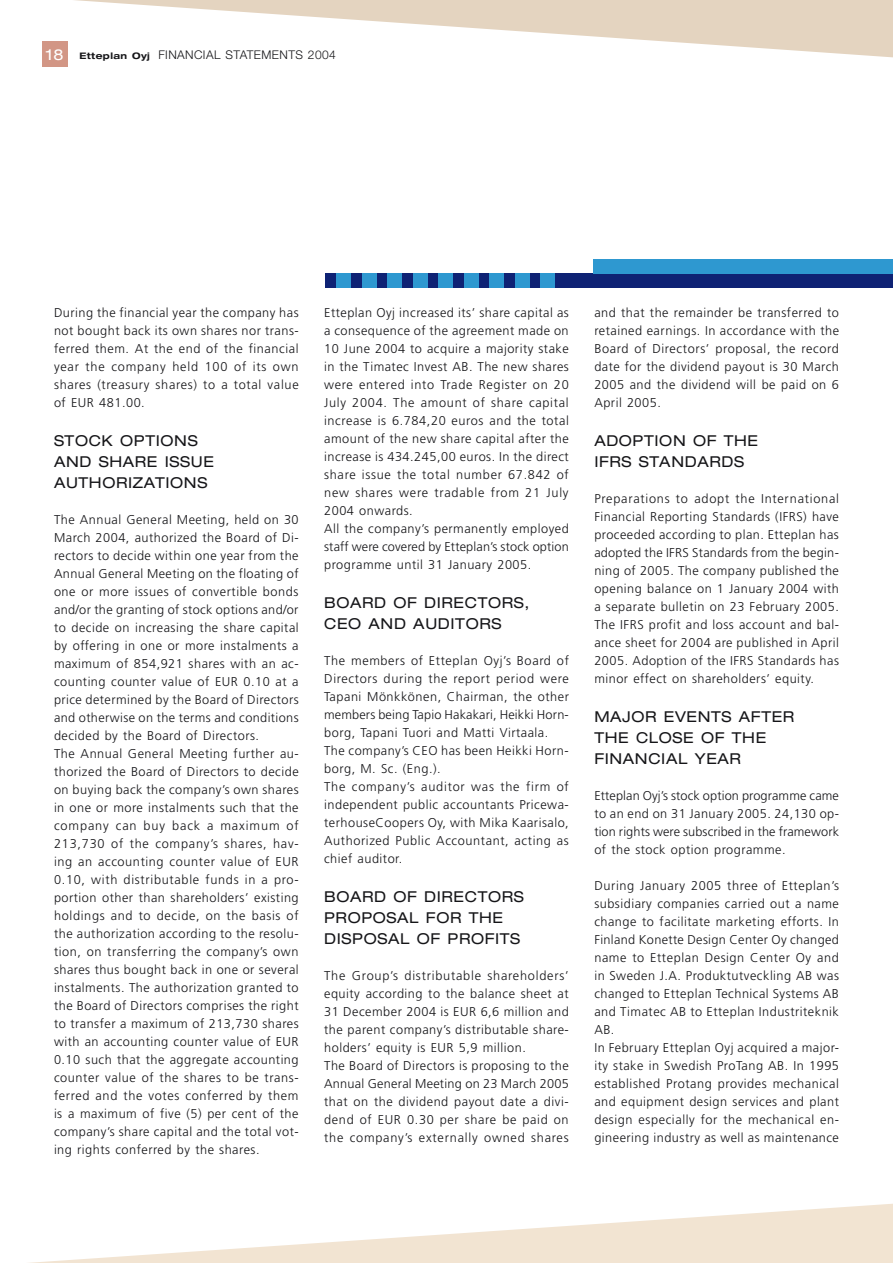
<style>
.page{position:relative;width:893px;height:1263px;background:#fff}
.page>*{position:absolute;margin:0;border:0;box-sizing:border-box;transform-origin:0 0}
.t1{font:expanded 15px/21px "Helvetica Neue";letter-spacing:.045em;color:#151518}
.t2{font:expanded 15px "Helvetica Neue";color:#fff}
.t3{font:300 12.75px/18px "Frutiger";letter-spacing:.04em;color:#151518}
.t4{font:300 12px "Helvetica Neue";letter-spacing:.035em;color:#151518}
.s1{font-weight:700;font-stretch:expanded;font-size:9px}
</style>
<div class="page">
<div style="left:42px;top:41px;width:26px;height:26px;background:#d29685"></div>
<svg style="left:74px;top:0;width:818px;height:57px"></svg>
<svg style="left:29px;top:1204px;width:863px;height:59px"></svg>
<svg style="left:892px;top:0;width:1px;height:57px"></svg>
<svg style="left:892px;top:1204px;width:1px;height:59px"></svg>
<div style="left:325px;top:274px;width:568px;height:14px;background:#0e2274"></div>
<div style="left:593px;top:259px;width:300px;height:15px;background:#2e98d0"></div>
<div style="left:336px;top:274px;width:15px;height:14px;background:#2e98d0"></div>
<div style="left:362px;top:274px;width:15px;height:14px;background:#2e98d0"></div>
<div style="left:387px;top:274px;width:15px;height:14px;background:#2e98d0"></div>
<div style="left:413px;top:274px;width:15px;height:14px;background:#2e98d0"></div>
<div style="left:438px;top:274px;width:15px;height:14px;background:#2e98d0"></div>
<div style="left:464px;top:274px;width:15px;height:14px;background:#2e98d0"></div>
<div style="left:489px;top:274px;width:15px;height:14px;background:#2e98d0"></div>
<div style="left:515px;top:274px;width:15px;height:14px;background:#2e98d0"></div>
<div style="left:540px;top:274px;width:15px;height:14px;background:#2e98d0"></div>
<p class="t2" style="left:46px;top:45px;width:19px">18</p>
<p class="t4" style="left:79px;top:47px;width:258px"><span class="s1">Etteplan Oyj</span> FINANCIAL STATEMENTS 2004</p>
<p class="t3" style="left:54px;top:304px;width:246px;text-align:justify">During the financial year the company has not bought back its own shares nor trans&shy;ferred them. At the end of the financial year the company held 100 of its own shares (treasury shares) to a total value of EUR 481.00.</p>
<p class="t1" style="left:54px;top:430px;width:161px">STOCK OPTIONS<br>AND SHARE ISSUE<br>AUTHORIZATIONS</p>
<p class="t3" style="left:54px;top:511px;width:246px">The Annual General Meeting, held on 30<br>March 2004, authorized the Board of Di&shy;rectors to decide within one year from the Annual General Meeting on the floating of one or more issues of convertible bonds and/or the granting of stock options and/or to decide on increasing the share capital by offering in one or more instalments a maximum of 854,921 shares with an ac&shy;counting counter value of EUR 0.10 at a price determined by the Board of Directors and otherwise on the terms and conditions decided by the Board of Directors.<br>The Annual General Meeting further au&shy;thorized the Board of Directors to decide on buying back the company’s own shares in one or more instalments such that the company can buy back a maximum of 213,730 of the company’s shares, hav&shy;ing an accounting counter value of EUR 0.10, with distributable funds in a pro&shy;portion other than shareholders’ existing holdings and to decide, on the basis of the authorization according to the resolu&shy;tion, on transferring the company’s own shares thus bought back in one or several instalments. The authorization granted to the Board of Directors comprises the right to transfer a maximum of 213,730 shares with an accounting counter value of EUR 0.10 such that the aggregate accounting counter value of the shares to be trans&shy;ferred and the votes conferred by them is a maximum of five (5) per cent of the company’s share capital and the total vot&shy;ing rights conferred by the shares.</p>
<p class="t3" style="left:324px;top:304px;width:246px">Etteplan Oyj increased its’ share capital as a consequence of the agreement made on 10 June 2004 to acquire a majority stake in the Timatec Invest AB. The new shares were entered into Trade Register on 20<br>July 2004. The amount of share capital increase is 6.784,20 euros and the total amount of the new share capital after the increase is 434.245,00 euros. In the direct share issue the total number 67.842 of new shares were tradable from 21 July 2004 onwards.<br>All the company’s permanently employed staff were covered by Etteplan’s stock option programme until 31 January 2005.</p>
<p class="t1" style="left:324px;top:592px;width:207px">BOARD OF DIRECTORS,<br>CEO AND AUDITORS</p>
<p class="t3" style="left:324px;top:652px;width:246px">The members of Etteplan Oyj’s Board of Directors during the report period were Tapani Mönkkönen, Chairman, the other members being Tapio Hakakari, Heikki Horn&shy;borg, Tapani Tuori and Matti Virtaala.<br>The company’s CEO has been Heikki Horn&shy;borg, M. Sc. (Eng.).<br>The company’s auditor was the firm of independent public accountants Pricewa&shy;terhouseCoopers Oy, with Mika Kaarisalo, Authorized Public Accountant, acting as chief auditor.</p>
<p class="t1" style="left:324px;top:886px;width:201px">BOARD OF DIRECTORS<br>PROPOSAL FOR THE<br>DISPOSAL OF PROFITS</p>
<p class="t3" style="left:324px;top:967px;width:246px">The Group’s distributable shareholders’ equity according to the balance sheet at 31 December 2004 is EUR 6,6 million and the parent company’s distributable share&shy;holders’ equity is EUR 5,9 million.<br>The Board of Directors is proposing to the Annual General Meeting on 23 March 2005 that on the dividend payout date a divi&shy;dend of EUR 0.30 per share be paid on the company’s externally owned shares</p>
<p class="t3" style="left:594px;top:304px;width:246px;text-align:justify">and that the remainder be transferred to retained earnings. In accordance with the Board of Directors’ proposal, the record date for the dividend payout is 30 March 2005 and the dividend will be paid on 6<br>April 2005.</p>
<p class="t1" style="left:594px;top:430px;width:165px">ADOPTION OF THE<br>IFRS STANDARDS</p>
<p class="t3" style="left:594px;top:490px;width:246px;text-align:justify">Preparations to adopt the International Financial Reporting Standards (IFRS) have proceeded according to plan. Etteplan has adopted the IFRS Standards from the begin&shy;ning of 2005. The company published the opening balance on 1 January 2004 with a separate bulletin on 23 February 2005.<br>The IFRS profit and loss account and bal&shy;ance sheet for 2004 are published in April 2005. Adoption of the IFRS Standards has minor effect on shareholders’ equity.</p>
<p class="t1" style="left:594px;top:706px;width:201px">MAJOR EVENTS AFTER<br>THE CLOSE OF THE<br>FINANCIAL YEAR</p>
<p class="t3" style="left:594px;top:787px;width:246px;text-align:justify">Etteplan Oyj’s stock option programme came to an end on 31 January 2005. 24,130 op&shy;tion rights were subscribed in the framework of the stock option programme.</p>
<p class="t3" style="left:594px;top:877px;width:246px">During January 2005 three of Etteplan’s subsidiary companies carried out a name change to facilitate marketing efforts. In Finland Konette Design Center Oy changed name to Etteplan Design Center Oy and in Sweden J.A. Produktutveckling AB was changed to Etteplan Technical Systems AB and Timatec AB to Etteplan Industriteknik AB.<br>In February Etteplan Oyj acquired a major&shy;ity stake in Swedish ProTang AB. In 1995 established Protang provides mechanical and equipment design services and plant design especially for the mechanical en&shy;gineering industry as well as maintenance</p>
</div>
